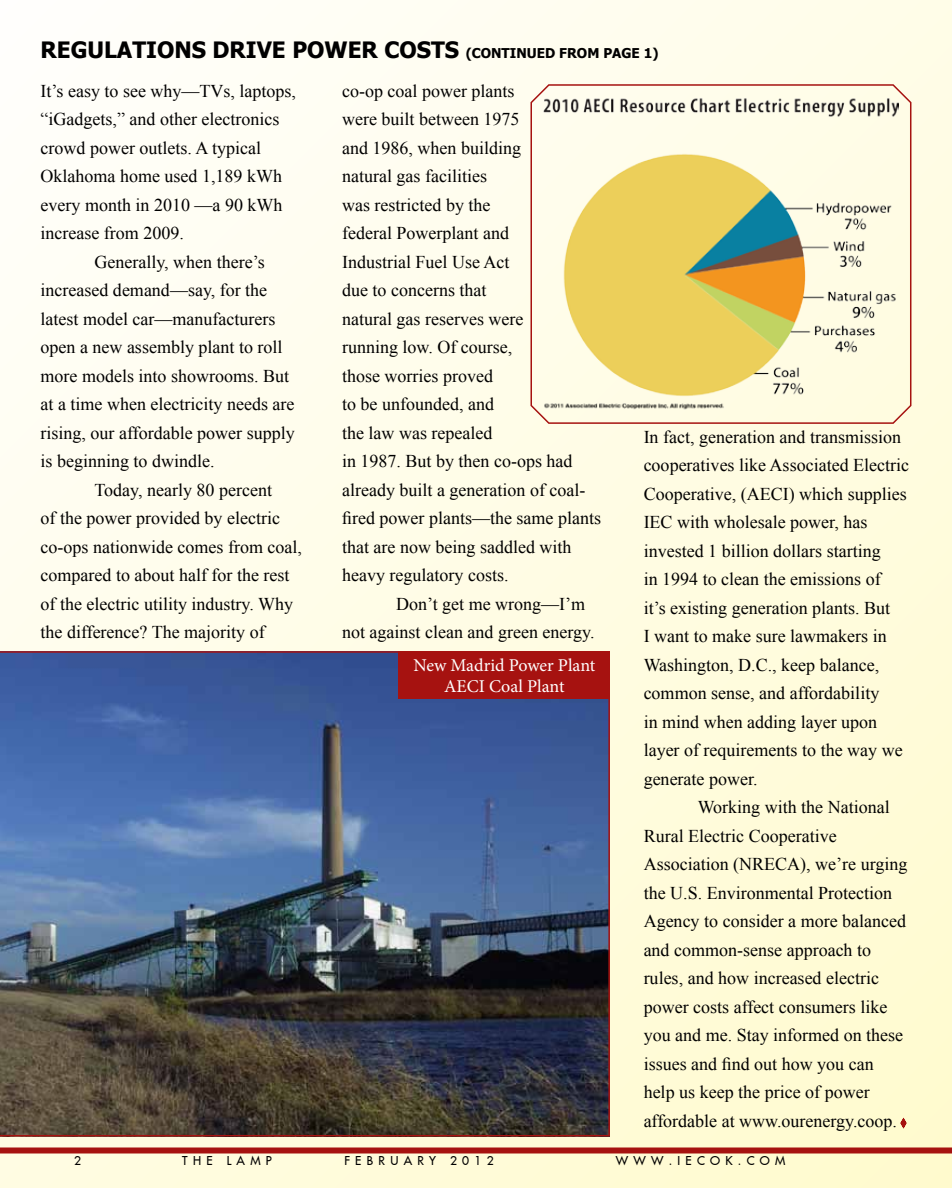
<style>
.page{position:relative;width:952px;height:1188px;background:#fff}
.page>*{position:absolute;margin:0;border:0;box-sizing:border-box;transform-origin:0 0}
.t1{font:700 22.5px "Tahoma";color:#000}
.t2{font:18px/28.5px "Times New Roman";color:#000}
.t3{font:18px/21.6px "Minion Pro";color:#fff;text-align:center}
.t4{font:12px "Fujiyama 2 Plain";letter-spacing:.44em;color:#000}
.s1{font-size:13.5px}
</style>
<div class="page">
<div style="left:0;top:0;width:952px;height:1188px;background:linear-gradient(to bottom,#fffef7,#fefacf)"></div>
<div style="left:0;top:1148px;width:952px;height:6px;background:#a61210"></div>
<svg style="left:898px;top:1115px;width:10px;height:17px"></svg>
<img style="left:0;top:651px;width:610px;height:485px">
<svg style="left:530px;top:83px;width:382px;height:342px;background:#eadeac"></svg>
<div style="left:399px;top:651px;width:211px;height:48px;background:#a61210"></div>
<p class="t1" style="left:40px;top:34px;width:619px">REGULATIONS DRIVE POWER COSTS <span class="s1">(CONTINUED FROM PAGE 1)</span></p>
<p class="t2" style="left:40px;top:76px;width:257px">It’s easy to see why—TVs, laptops,</p>
<p class="t2" style="left:40px;top:105px;width:240px">“iGadgets,” and other electronics</p>
<p class="t2" style="left:40px;top:133px;width:222px">crowd power outlets. A typical</p>
<p class="t2" style="left:40px;top:162px;width:243px">Oklahoma home used 1,189 kWh</p>
<p class="t2" style="left:40px;top:190px;width:243px">every month in 2010 —a 90 kWh</p>
<p class="t2" style="left:40px;top:219px;width:145px">increase from 2009.</p>
<p class="t2" style="left:94px;top:247px;width:172px">Generally, when there’s</p>
<p class="t2" style="left:40px;top:276px;width:228px">increased demand—say, for the</p>
<p class="t2" style="left:40px;top:304px;width:236px">latest model car—manufacturers</p>
<p class="t2" style="left:40px;top:333px;width:243px">open a new assembly plant to roll</p>
<p class="t2" style="left:40px;top:361px;width:250px">more models into showrooms. But</p>
<p class="t2" style="left:40px;top:390px;width:255px">at a time when electricity needs are</p>
<p class="t2" style="left:40px;top:418px;width:256px">rising, our affordable power supply</p>
<p class="t2" style="left:40px;top:447px;width:176px">is beginning to dwindle.</p>
<p class="t2" style="left:94px;top:475px;width:179px">Today, nearly 80 percent</p>
<p class="t2" style="left:40px;top:504px;width:241px">of the power provided by electric</p>
<p class="t2" style="left:40px;top:532px;width:263px">co-ops nationwide comes from coal,</p>
<p class="t2" style="left:40px;top:561px;width:250px">compared to about half for the rest</p>
<p class="t2" style="left:40px;top:589px;width:254px">of the electric utility industry. Why</p>
<p class="t2" style="left:40px;top:618px;width:226px">the difference? The majority of</p>
<p class="t2" style="left:342px;top:76px;width:260px">co-op coal power plants<br>were built between 1975<br>and 1986, when building<br>natural gas facilities<br>was restricted by the<br>federal Powerplant and<br>Industrial Fuel Use Act<br>due to concerns that<br>natural gas reserves were<br>running low. Of course,<br>those worries proved<br>to be unfounded, and<br>the law was repealed<br>in 1987. But by then co-ops had already built a generation of coal&shy;fired power plants—the same plants that are now being saddled with heavy regulatory costs.</p>
<p class="t2" style="left:342px;top:589px;width:254px;text-indent:54px">Don’t get me wrong—I’m not against clean and green energy.</p>
<p class="t3" style="left:413px;top:654px;width:183px">New Madrid Power Plant<br>AECI Coal Plant</p>
<p class="t2" style="left:644px;top:422px;width:267px">In fact, generation and transmission cooperatives like Associated Electric<br>Cooperative, (AECI) which supplies<br>IEC with wholesale power, has invested 1 billion dollars starting<br>in 1994 to clean the emissions of<br>it’s existing generation plants. But<br>I want to make sure lawmakers in<br>Washington, D.C., keep balance, common sense, and affordability<br>in mind when adding layer upon layer of requirements to the way we generate power.</p>
<p class="t2" style="left:644px;top:793px;width:265px;text-indent:54px">Working with the National<br>Rural Electric Cooperative<br>Association (NRECA), we’re urging the U.S. Environmental Protection<br>Agency to consider a more balanced and common-sense approach to rules, and how increased electric power costs affect consumers like you and me. Stay informed on these issues and find out how you can help us keep the price of power affordable at www.ourenergy.coop.</p>
<p class="t4" style="left:74px;top:1152px;width:8px">2</p>
<p class="t4" style="left:182px;top:1152px;width:91px">THE LAMP</p>
<p class="t4" style="left:344px;top:1152px;width:151px">FEBRUARY 2012</p>
<p class="t4" style="left:616px;top:1152px;width:171px">WWW.IECOK.COM</p>
</div>
